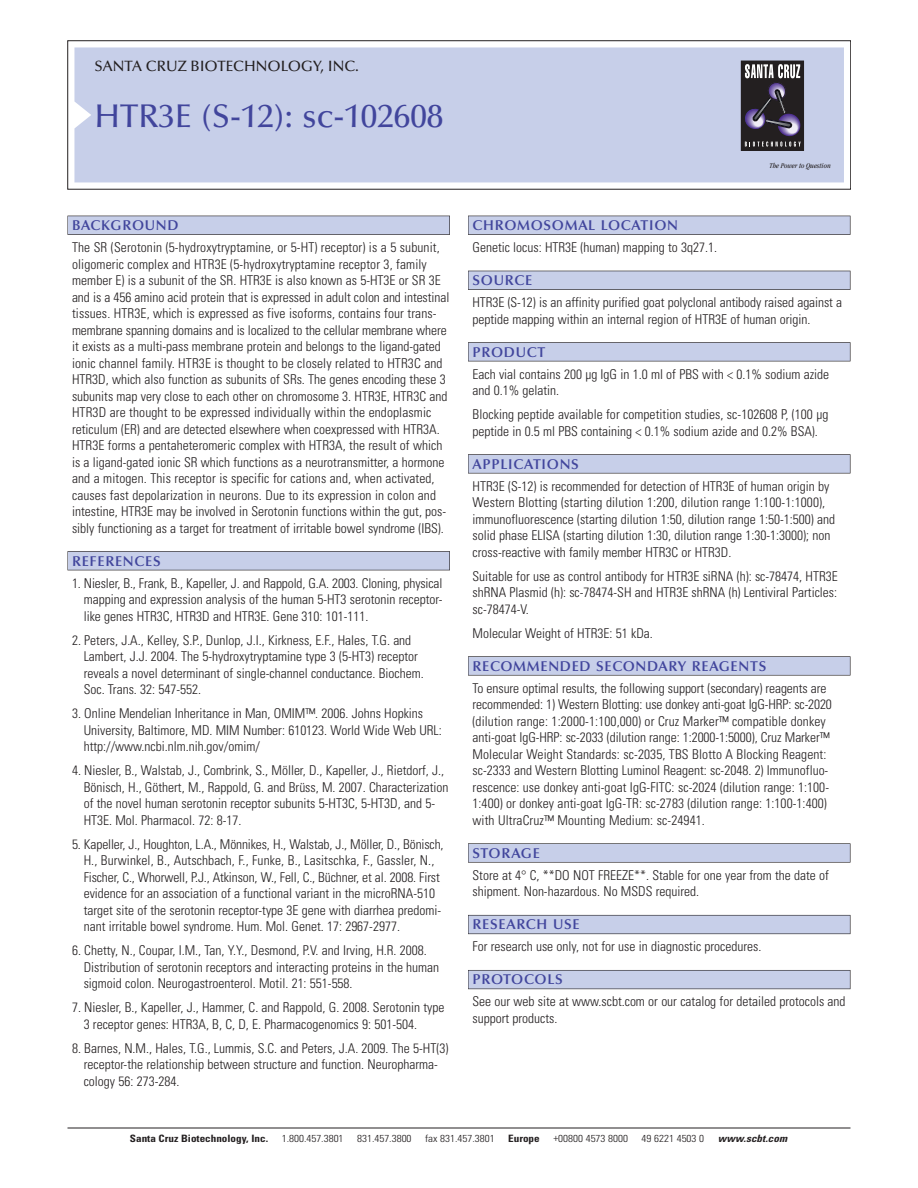
<style>
.page{position:relative;width:918px;height:1188px;background:#fff}
.page>*{position:absolute;margin:0;border:0;box-sizing:border-box;transform-origin:0 0}
.t1{font:500 33px "Optima";color:#41459c}
.t2{font:500 15px "Optima";color:#231f20}
.t3{font:600 14.25px "Optima";letter-spacing:.05em;color:#41459c}
.t4{font:300 condensed 13.5px/16.5px "Univers";color:#231f20}
.t5{font:300 condensed 10.2px "Univers";color:#231f20;scale:1.1 1}
.t6{font:700 condensed 10.2px "Univers";color:#231f20;scale:1.1 1}
.t7{font:italic 700 condensed 10.2px "Univers";color:#231f20;scale:1.1 1}
.t8{font:italic condensed 7.5px "Garamond";color:#231f20}
</style>
<div class="page">
<div style="left:74px;top:47px;width:770px;height:135px;background:#c7cfe9"></div>
<div style="left:741px;top:61px;width:62px;height:89px;background:#231f20"></div>
<div style="left:741px;top:61px;width:63px;height:90px;border:1px solid #231f20"></div>
<svg style="left:741px;top:64px;width:64px;height:83px"></svg>
<div style="left:68px;top:216px;width:382px;height:19px;background:#64636a"></div>
<div style="left:68px;top:216px;width:381px;height:18px;background:#c7cfe9"></div>
<div style="left:68px;top:551px;width:382px;height:19px;background:#64636a"></div>
<div style="left:68px;top:552px;width:381px;height:18px;background:#c7cfe9"></div>
<div style="left:468px;top:216px;width:382px;height:19px;background:#64636a"></div>
<div style="left:468px;top:216px;width:382px;height:18px;background:#c7cfe9"></div>
<div style="left:468px;top:271px;width:382px;height:19px;background:#62626a"></div>
<div style="left:468px;top:271px;width:382px;height:18px;background:#c7cfe9"></div>
<div style="left:468px;top:342px;width:382px;height:19px;background:#67666b"></div>
<div style="left:468px;top:343px;width:382px;height:18px;background:#c7cfe9"></div>
<div style="left:468px;top:454px;width:382px;height:19px;background:#6b696e"></div>
<div style="left:468px;top:455px;width:382px;height:18px;background:#c7cfe9"></div>
<svg style="left:468px;top:656px;width:382px;height:20px"></svg>
<div style="left:468px;top:657px;width:382px;height:18px;background:#c7cfe9"></div>
<div style="left:468px;top:843px;width:382px;height:20px;background:#7a7879"></div>
<div style="left:468px;top:844px;width:382px;height:18px;background:#c7cfe9"></div>
<div style="left:468px;top:915px;width:382px;height:19px;background:#70727f"></div>
<div style="left:468px;top:916px;width:382px;height:18px;background:#c7cfe9"></div>
<div style="left:468px;top:970px;width:382px;height:19px;background:#686975"></div>
<div style="left:468px;top:971px;width:382px;height:18px;background:#c7cfe9"></div>
<hr style="left:68px;top:1128px;width:782px;height:1px;background:#231f20">
<p class="t2" style="left:94px;top:60px;width:266px">SANTA CRUZ BIOTECHNOLOGY, INC.</p>
<h1 class="t1" style="left:94px;top:102px;width:350px">HTR3E (S-12): sc-102608</h1>
<p class="t3" style="left:72px;top:219px;width:108px">BACKGROUND</p>
<p class="t4" style="left:72px;top:240px;width:379px">The SR (Serotonin (5-hydroxytryptamine, or 5-HT) receptor) is a 5 subunit, oligomeric complex and HTR3E (5-hydroxytryptamine receptor 3, family member E) is a subunit of the SR. HTR3E is also known as 5-HT3E or SR 3E and is a 456 amino acid protein that is expressed in adult colon and intestinal tissues. HTR3E, which is expressed as five isoforms, contains four trans&shy;membrane spanning domains and is localized to the cellular membrane where it exists as a multi-pass membrane protein and belongs to the ligand-gated ionic channel family. HTR3E is thought to be closely related to HTR3C and HTR3D, which also function as subunits of SRs. The genes encoding these 3 subunits map very close to each other on chromosome 3. HTR3E, HTR3C and HTR3D are thought to be expressed individually within the endoplasmic reticulum (ER) and are detected elsewhere when coexpressed with HTR3A.<br>HTR3E forms a pentaheteromeric complex with HTR3A, the result of which is a ligand-gated ionic SR which functions as a neurotransmitter, a hormone and a mitogen. This receptor is specific for cations and, when activated, causes fast depolarization in neurons. Due to its expression in colon and intestine, HTR3E may be involved in Serotonin functions within the gut, pos&shy;sibly functioning as a target for treatment of irritable bowel syndrome (IBS).</p>
<p class="t3" style="left:72px;top:555px;width:90px">REFERENCES</p>
<p class="t4" style="left:84px;top:576px;width:360px;text-align:justify;text-indent:-12px">1. Niesler, B., Frank, B., Kapeller, J. and Rappold, G.A. 2003. Cloning, physical mapping and expression analysis of the human 5-HT3 serotonin receptor&shy;like genes HTR3C, HTR3D and HTR3E. Gene 310: 101-111.</p>
<p class="t4" style="left:84px;top:633px;width:342px;text-indent:-12px">2. Peters, J.A., Kelley, S.P., Dunlop, J.I., Kirkness, E.F., Hales, T.G. and Lambert, J.J. 2004. The 5-hydroxytryptamine type 3 (5-HT3) receptor reveals a novel determinant of single-channel conductance. Biochem.<br>Soc. Trans. 32: 547-552.</p>
<p class="t4" style="left:84px;top:706px;width:360px;text-indent:-12px">3. Online Mendelian Inheritance in Man, OMIM™. 2006. Johns Hopkins<br>University, Baltimore, MD. MIM Number: 610123. World Wide Web URL: http://www.ncbi.nlm.nih.gov/omim/</p>
<p class="t4" style="left:84px;top:763px;width:366px;text-indent:-12px">4. Niesler, B., Walstab, J., Combrink, S., Möller, D., Kapeller, J., Rietdorf, J., Bönisch, H., Göthert, M., Rappold, G. and Brüss, M. 2007. Characterization of the novel human serotonin receptor subunits 5-HT3C, 5-HT3D, and 5- HT3E. Mol. Pharmacol. 72: 8-17.</p>
<p class="t4" style="left:84px;top:837px;width:361px;text-indent:-12px">5. Kapeller, J., Houghton, L.A., Mönnikes, H., Walstab, J., Möller, D., Bönisch, H., Burwinkel, B., Autschbach, F., Funke, B., Lasitschka, F., Gassler, N., Fischer, C., Whorwell, P.J., Atkinson, W., Fell, C., Büchner, et al. 2008. First evidence for an association of a functional variant in the microRNA-510 target site of the serotonin receptor-type 3E gene with diarrhea predomi&shy;nant irritable bowel syndrome. Hum. Mol. Genet. 17: 2967-2977.</p>
<p class="t4" style="left:84px;top:943px;width:357px;text-indent:-12px">6. Chetty, N., Coupar, I.M., Tan, Y.Y., Desmond, P.V. and Irving, H.R. 2008.<br>Distribution of serotonin receptors and interacting proteins in the human sigmoid colon. Neurogastroenterol. Motil. 21: 551-558.</p>
<p class="t4" style="left:84px;top:1000px;width:362px;text-indent:-12px">7. Niesler, B., Kapeller, J., Hammer, C. and Rappold, G. 2008. Serotonin type<br>3 receptor genes: HTR3A, B, C, D, E. Pharmacogenomics 9: 501-504.</p>
<p class="t4" style="left:84px;top:1041px;width:366px;text-indent:-12px">8. Barnes, N.M., Hales, T.G., Lummis, S.C. and Peters, J.A. 2009. The 5-HT(3) receptor-the relationship between structure and function. Neuropharma&shy;cology 56: 273-284.</p>
<p class="t8" style="left:769px;top:163px;width:63px">The Power to Question</p>
<p class="t3" style="left:473px;top:219px;width:207px">CHROMOSOMAL LOCATION</p>
<p class="t4" style="left:473px;top:240px;width:246px">Genetic locus: HTR3E (human) mapping to 3q27.1.</p>
<p class="t3" style="left:473px;top:274px;width:61px">SOURCE</p>
<p class="t4" style="left:473px;top:295px;width:371px">HTR3E (S-12) is an affinity purified goat polyclonal antibody raised against a peptide mapping within an internal region of HTR3E of human origin.</p>
<p class="t3" style="left:473px;top:346px;width:74px">PRODUCT</p>
<p class="t4" style="left:473px;top:367px;width:358px">Each vial contains 200 µg IgG in 1.0 ml of PBS with &lt; 0.1% sodium azide and 0.1% gelatin.</p>
<p class="t4" style="left:473px;top:408px;width:357px">Blocking peptide available for competition studies, sc-102608 P, (100 µg peptide in 0.5 ml PBS containing &lt; 0.1% sodium azide and 0.2% BSA).</p>
<p class="t3" style="left:473px;top:458px;width:108px">APPLICATIONS</p>
<p class="t4" style="left:473px;top:479px;width:364px">HTR3E (S-12) is recommended for detection of HTR3E of human origin by Western Blotting (starting dilution 1:200, dilution range 1:100-1:1000), immunofluorescence (starting dilution 1:50, dilution range 1:50-1:500) and solid phase ELISA (starting dilution 1:30, dilution range 1:30-1:3000); non cross-reactive with family member HTR3C or HTR3D.</p>
<p class="t4" style="left:473px;top:569px;width:367px;text-align:justify">Suitable for use as control antibody for HTR3E siRNA (h): sc-78474, HTR3E shRNA Plasmid (h): sc-78474-SH and HTR3E shRNA (h) Lentiviral Particles: sc-78474-V.</p>
<p class="t4" style="left:473px;top:626px;width:182px">Molecular Weight of HTR3E: 51 kDa.</p>
<p class="t3" style="left:473px;top:660px;width:295px">RECOMMENDED SECONDARY REAGENTS</p>
<p class="t4" style="left:473px;top:681px;width:361px">To ensure optimal results, the following support (secondary) reagents are recommended: 1) Western Blotting: use donkey anti-goat IgG-HRP: sc-2020 (dilution range: 1:2000-1:100,000) or Cruz Marker™ compatible donkey anti-goat IgG-HRP: sc-2033 (dilution range: 1:2000-1:5000), Cruz Marker™ Molecular Weight Standards: sc-2035, TBS Blotto A Blocking Reagent: sc-2333 and Western Blotting Luminol Reagent: sc-2048. 2) Immunofluo&shy;rescence: use donkey anti-goat IgG-FITC: sc-2024 (dilution range: 1:100- 1:400) or donkey anti-goat IgG-TR: sc-2783 (dilution range: 1:100-1:400) with UltraCruz™ Mounting Medium: sc-24941.</p>
<p class="t3" style="left:473px;top:847px;width:69px">STORAGE</p>
<p class="t4" style="left:473px;top:868px;width:358px">Store at 4° C, **DO NOT FREEZE**. Stable for one year from the date of shipment. Non-hazardous. No MSDS required.</p>
<p class="t3" style="left:473px;top:919px;width:109px">RESEARCH USE</p>
<p class="t4" style="left:473px;top:940px;width:290px">For research use only, not for use in diagnostic procedures.</p>
<p class="t3" style="left:473px;top:974px;width:92px">PROTOCOLS</p>
<p class="t4" style="left:473px;top:995px;width:375px">See our web site at www.scbt.com or our catalog for detailed protocols and support products.</p>
<p class="t6" style="left:130px;top:1135px;width:127px">Santa Cruz Biotechnology, Inc.</p>
<p class="t5" style="left:282px;top:1135px;width:58px">1.800.457.3801</p>
<p class="t5" style="left:357px;top:1135px;width:51px">831.457.3800</p>
<p class="t5" style="left:425px;top:1135px;width:65px">fax 831.457.3801</p>
<p class="t6" style="left:508px;top:1135px;width:30px">Europe</p>
<p class="t5" style="left:553px;top:1135px;width:69px">+00800 4573 8000</p>
<p class="t5" style="left:642px;top:1135px;width:58px">49 6221 4503 0</p>
<p class="t7" style="left:718px;top:1135px;width:67px">www.scbt.com</p>
</div>
